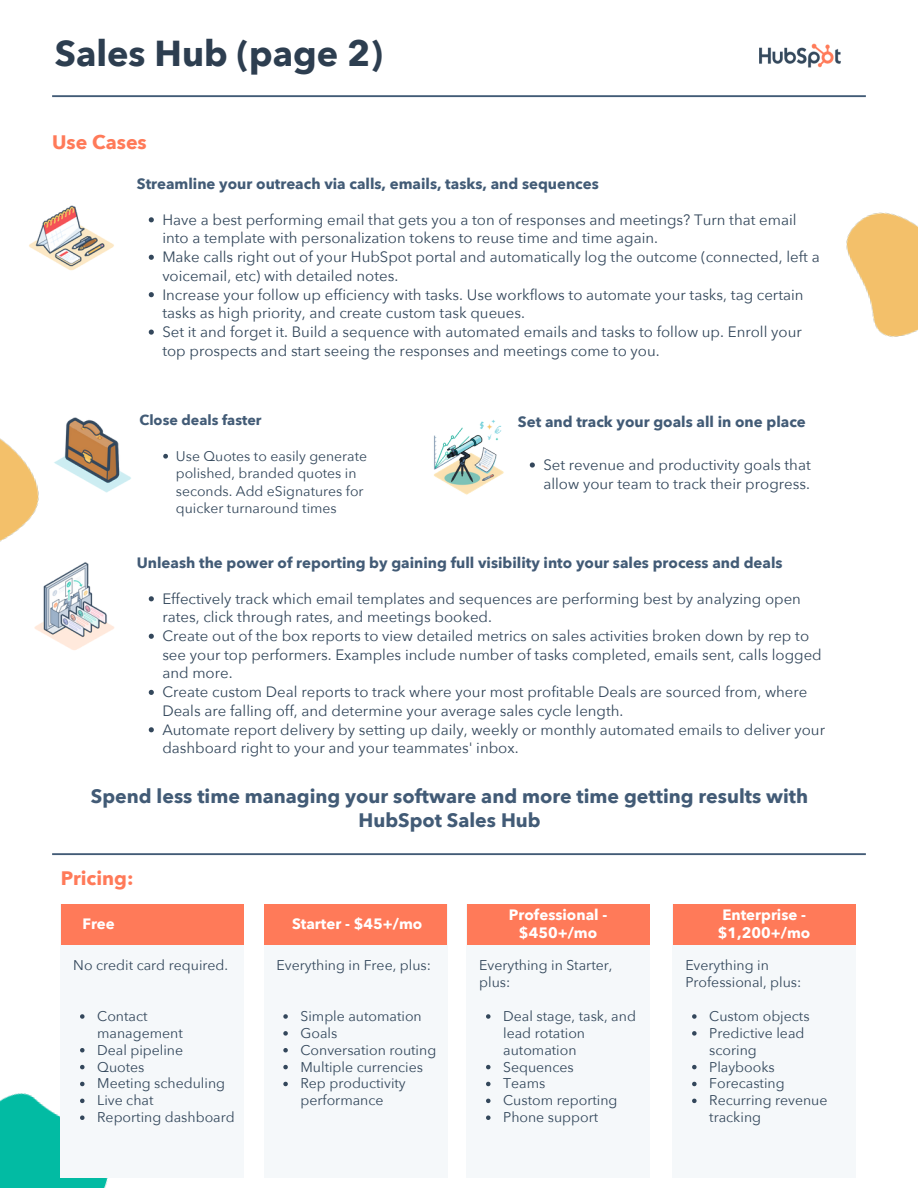
<style>
.page{position:relative;width:918px;height:1188px;background:#fff}
.page>*{position:absolute;margin:0;border:0;box-sizing:border-box;transform-origin:0 0}
.t1{font:700 36px "Avenir Next";color:#2d3e50}
.t2{font:700 19.5px/23.7px "Avenir Next";color:#425b76;text-align:center}
.t3{font:700 19.5px "Avenir Next";color:#ff7a59}
.t4{font:15px/18.8px "Avenir Next";color:#33475b}
.t5{font:700 15px "Avenir Next";color:#425b76}
.t6{font:700 15px/18px "Avenir Next";color:#fff;text-align:center}
.t7{font:700 14.25px "Avenir Next";color:#425b76}
.t8{font:14.1px/16.8px "Avenir Next";color:#33475b}
.t9{font:13.95px/17.4px "Avenir Next";color:#33475b}
</style>
<div class="page">
<img style="left:759px;top:43px;width:82px;height:25px">
<svg style="left:52px;top:95px;width:814px;height:2px;background:#566d85"></svg>
<img style="left:846px;top:212px;width:72px;height:125px">
<img style="left:0;top:1093px;width:108px;height:95px">
<img style="left:0;top:438px;width:39px;height:104px">
<div style="left:61px;top:904px;width:183px;height:273px;background:#f5f8fa"></div>
<svg style="left:52px;top:853px;width:814px;height:2px;background:#566c84"></svg>
<div style="left:61px;top:904px;width:183px;height:41px;background:#ff7a59"></div>
<div style="left:264px;top:904px;width:183px;height:273px;background:#f5f8fa"></div>
<div style="left:264px;top:904px;width:183px;height:41px;background:#ff7a59"></div>
<div style="left:467px;top:904px;width:183px;height:273px;background:#f5f8fa"></div>
<div style="left:467px;top:904px;width:183px;height:41px;background:#ff7a59"></div>
<div style="left:673px;top:904px;width:183px;height:273px;background:#f5f8fa"></div>
<div style="left:673px;top:904px;width:183px;height:41px;background:#ff7a59"></div>
<img style="left:34px;top:562px;width:81px;height:88px">
<img style="left:54px;top:417px;width:77px;height:76px">
<img style="left:29px;top:205px;width:85px;height:66px">
<img style="left:434px;top:419px;width:70px;height:76px">
<svg style="left:149px;top:217px;width:5px;height:5px"></svg>
<svg style="left:149px;top:255px;width:5px;height:5px"></svg>
<svg style="left:149px;top:292px;width:5px;height:5px"></svg>
<svg style="left:149px;top:330px;width:5px;height:5px"></svg>
<svg style="left:163px;top:454px;width:5px;height:5px"></svg>
<svg style="left:530px;top:462px;width:5px;height:6px"></svg>
<svg style="left:149px;top:596px;width:5px;height:5px"></svg>
<svg style="left:149px;top:634px;width:5px;height:5px"></svg>
<svg style="left:149px;top:690px;width:5px;height:5px"></svg>
<svg style="left:149px;top:727px;width:5px;height:5px"></svg>
<svg style="left:80px;top:1014px;width:5px;height:5px"></svg>
<svg style="left:80px;top:1048px;width:5px;height:4px"></svg>
<svg style="left:80px;top:1065px;width:5px;height:4px"></svg>
<svg style="left:80px;top:1082px;width:5px;height:4px"></svg>
<svg style="left:80px;top:1099px;width:5px;height:4px"></svg>
<svg style="left:80px;top:1115px;width:5px;height:5px"></svg>
<svg style="left:283px;top:1014px;width:5px;height:5px"></svg>
<svg style="left:283px;top:1031px;width:5px;height:5px"></svg>
<svg style="left:283px;top:1048px;width:5px;height:4px"></svg>
<svg style="left:283px;top:1065px;width:5px;height:4px"></svg>
<svg style="left:283px;top:1082px;width:5px;height:4px"></svg>
<svg style="left:486px;top:1014px;width:5px;height:5px"></svg>
<svg style="left:486px;top:1065px;width:5px;height:4px"></svg>
<svg style="left:486px;top:1082px;width:5px;height:4px"></svg>
<svg style="left:486px;top:1099px;width:5px;height:4px"></svg>
<svg style="left:486px;top:1115px;width:5px;height:5px"></svg>
<svg style="left:692px;top:1014px;width:5px;height:5px"></svg>
<svg style="left:692px;top:1031px;width:5px;height:5px"></svg>
<svg style="left:692px;top:1065px;width:5px;height:4px"></svg>
<svg style="left:692px;top:1082px;width:5px;height:4px"></svg>
<svg style="left:692px;top:1099px;width:5px;height:4px"></svg>
<p class="t1" style="left:55px;top:30px;width:330px">Sales Hub (page 2)</p>
<p class="t3" style="left:52px;top:129px;width:96px">Use Cases</p>
<p class="t5" style="left:137px;top:174px;width:464px">Streamline your outreach via calls, emails, tasks, and sequences</p>
<p class="t4" style="left:162px;top:211px;width:636px">Have a best performing email that gets you a ton of responses and meetings? Turn that email into a template with personalization tokens to reuse time and time again.</p>
<p class="t4" style="left:162px;top:248px;width:659px">Make calls right out of your HubSpot portal and automatically log the outcome (connected, left a voicemail, etc) with detailed notes.</p>
<p class="t4" style="left:162px;top:285px;width:643px">Increase your follow up efficiency with tasks. Use workflows to automate your tasks, tag certain tasks as high priority, and create custom task queues.</p>
<p class="t4" style="left:162px;top:323px;width:641px">Set it and forget it. Build a sequence with automated emails and tasks to follow up. Enroll your top prospects and start seeing the responses and meetings come to you.</p>
<p class="t7" style="left:139px;top:411px;width:124px">Close deals faster</p>
<p class="t9" style="left:176px;top:448px;width:193px">Use Quotes to easily generate polished, branded quotes in seconds. Add eSignatures for quicker turnaround times</p>
<p class="t5" style="left:518px;top:412px;width:289px">Set and track your goals all in one place</p>
<p class="t4" style="left:543px;top:456px;width:269px">Set revenue and productivity goals that allow your team to track their progress.</p>
<p class="t5" style="left:137px;top:553px;width:647px">Unleash the power of reporting by gaining full visibility into your sales process and deals</p>
<p class="t4" style="left:162px;top:590px;width:640px">Effectively track which email templates and sequences are performing best by analyzing open rates, click through rates, and meetings booked.</p>
<p class="t4" style="left:162px;top:627px;width:661px">Create out of the box reports to view detailed metrics on sales activities broken down by rep to see your top performers. Examples include number of tasks completed, emails sent, calls logged and more.</p>
<p class="t4" style="left:162px;top:683px;width:647px">Create custom Deal reports to track where your most profitable Deals are sourced from, where<br>Deals are falling off, and determine your average sales cycle length.</p>
<p class="t4" style="left:162px;top:720px;width:664px">Automate report delivery by setting up daily, weekly or monthly automated emails to deliver your dashboard right to your and your teammates' inbox.</p>
<p class="t2" style="left:91px;top:785px;width:719px">Spend less time managing your software and more time getting results with<br>HubSpot Sales Hub</p>
<p class="t3" style="left:61px;top:866px;width:74px">Pricing:</p>
<p class="t6" style="left:82px;top:915px;width:34px">Free</p>
<p class="t6" style="left:292px;top:915px;width:132px">Starter - $45+/mo</p>
<p class="t6" style="left:509px;top:906px;width:100px">Professional - $450+/mo</p>
<p class="t6" style="left:718px;top:906px;width:94px;text-align:left">Enterprise - $1,200+/mo</p>
<p class="t8" style="left:73px;top:957px;width:156px">No credit card required.</p>
<p class="t8" style="left:277px;top:957px;width:156px">Everything in Free, plus:</p>
<p class="t8" style="left:479px;top:957px;width:135px">Everything in Starter, plus:</p>
<p class="t8" style="left:685px;top:957px;width:118px">Everything in<br>Professional, plus:</p>
<p class="t8" style="left:97px;top:1008px;width:87px">Contact management</p>
<p class="t8" style="left:97px;top:1042px;width:87px">Deal pipeline</p>
<p class="t8" style="left:97px;top:1059px;width:49px">Quotes</p>
<p class="t8" style="left:97px;top:1076px;width:129px">Meeting scheduling</p>
<p class="t8" style="left:97px;top:1092px;width:58px">Live chat</p>
<p class="t8" style="left:97px;top:1109px;width:139px">Reporting dashboard</p>
<p class="t8" style="left:301px;top:1008px;width:123px">Simple automation</p>
<p class="t8" style="left:301px;top:1025px;width:38px">Goals</p>
<p class="t8" style="left:301px;top:1042px;width:137px">Conversation routing</p>
<p class="t8" style="left:301px;top:1059px;width:124px">Multiple currencies</p>
<p class="t8" style="left:301px;top:1076px;width:107px">Rep productivity performance</p>
<p class="t8" style="left:503px;top:1008px;width:134px">Deal stage, task, and lead rotation automation</p>
<p class="t8" style="left:503px;top:1059px;width:72px">Sequences</p>
<p class="t8" style="left:503px;top:1076px;width:44px">Teams</p>
<p class="t8" style="left:503px;top:1092px;width:116px">Custom reporting</p>
<p class="t8" style="left:503px;top:1109px;width:97px">Phone support</p>
<p class="t8" style="left:709px;top:1008px;width:102px">Custom objects</p>
<p class="t8" style="left:709px;top:1025px;width:97px">Predictive lead scoring</p>
<p class="t8" style="left:709px;top:1059px;width:67px">Playbooks</p>
<p class="t8" style="left:709px;top:1076px;width:77px">Forecasting</p>
<p class="t8" style="left:709px;top:1092px;width:120px">Recurring revenue tracking</p>
</div>
